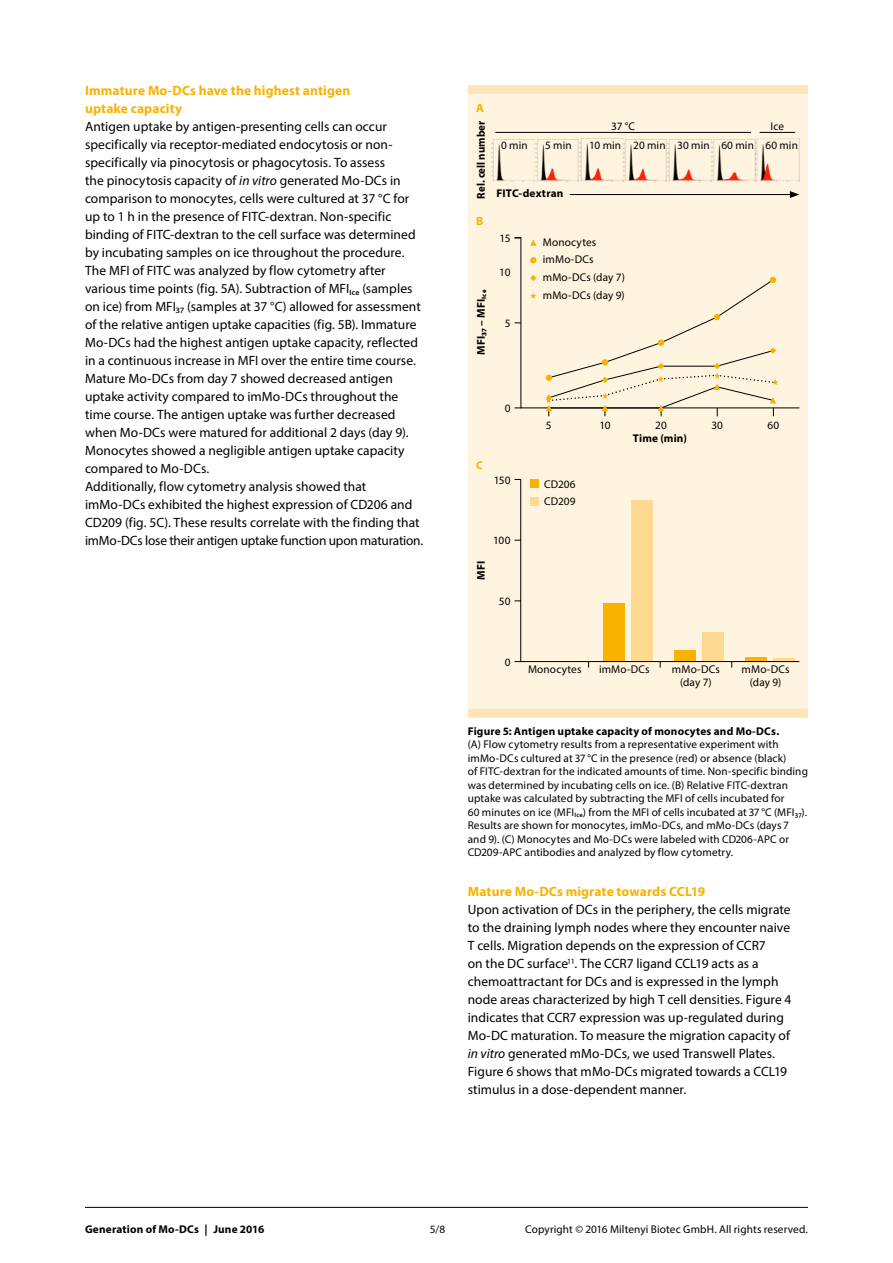
<style>
.page{position:relative;width:893px;height:1263px;background:#fff}
.page>*{position:absolute;margin:0;border:0;box-sizing:border-box;transform-origin:0 0}
.t1{font:13.5px/18px "Myriad Pro";letter-spacing:.005em;color:#000}
.t2{font:700 13.5px/18px "Myriad Pro";letter-spacing:.01em;color:#f9b200}
.t3{font:700 12px "Myriad Pro";color:#f9b200}
.t4{font:11.25px/13.5px "Myriad Pro";letter-spacing:.01em;color:#000}
.t5{font:700 11.25px "Myriad Pro";letter-spacing:.015em;color:#000}
.t6{font:700 11.25px "Myriad Pro";color:#f9b200}
.s1{font-style:italic}
</style>
<div class="page">
<svg style="left:468px;top:85px;width:340px;height:633px;background:#ffe4b7"></svg>
<div style="left:468px;top:94px;width:340px;height:614px;background:#fff4e0"></div>
<hr style="left:570px;top:194px;width:222px;height:1px;background:#000">
<svg style="left:790px;top:191px;width:9px;height:7px"></svg>
<img style="left:491px;top:139px;width:308px;height:43px">
<hr style="left:495px;top:132px;width:256px;height:1px;background:#000">
<hr style="left:760px;top:132px;width:35px;height:1px;background:#000">
<div style="left:520px;top:236px;width:280px;height:173px;background:#fff4e0"></div>
<svg style="left:545px;top:276px;width:233px;height:140px;background:#f7ecd6"></svg>
<svg style="left:520px;top:478px;width:280px;height:184px;background:#faebcd"></svg>
<hr style="left:85px;top:1207px;width:723px;height:1px;background:#000">
<p class="t2" style="left:85px;top:81px;width:267px">Immature Mo-DCs have the highest antigen uptake capacity</p>
<p class="t1" style="left:85px;top:117px;width:340px">Antigen uptake by antigen-presenting cells can occur specifically via receptor-mediated endocytosis or non&shy;specifically via pinocytosis or phagocytosis. To assess<br>the pinocytosis capacity of <span class="s1">in vitro</span> generated Mo-DCs in comparison to monocytes, cells were cultured at 37 °C for up to 1 h in the presence of FITC-dextran. Non-specific binding of FITC-dextran to the cell surface was determined by incubating samples on ice throughout the procedure.<br>The MFI of FITC was analyzed by flow cytometry after various time points (fig. 5A). Subtraction of MFI<sub>Ice</sub> (samples on ice) from MFI₃₇ (samples at 37 °C) allowed for assessment of the relative antigen uptake capacities (fig. 5B). Immature Mo-DCs had the highest antigen uptake capacity, reflected in a continuous increase in MFI over the entire time course.<br>Mature Mo-DCs from day 7 showed decreased antigen uptake activity compared to imMo-DCs throughout the time course. The antigen uptake was further decreased when Mo-DCs were matured for additional 2 days (day 9).<br>Monocytes showed a negligible antigen uptake capacity compared to Mo-DCs.<br>Additionally, flow cytometry analysis showed that imMo-DCs exhibited the highest expression of CD206 and CD209 (fig. 5C). These results correlate with the finding that imMo-DCs lose their antigen uptake function upon maturation.</p>
<p class="t5" style="left:474px;top:199px;width:80px;rotate:-90deg">Rel. cell number</p>
<p class="t3" style="left:476px;top:100px;width:9px">A</p>
<p class="t4" style="left:611px;top:119px;width:25px">37 °C</p>
<p class="t4" style="left:771px;top:119px;width:15px">Ice</p>
<p class="t4" style="left:501px;top:138px;width:28px">0 min</p>
<p class="t4" style="left:545px;top:138px;width:28px">5 min</p>
<p class="t4" style="left:589px;top:138px;width:210px">10 min 20 min 30 min 60 min 60 min</p>
<p class="t5" style="left:497px;top:186px;width:68px">FITC-dextran</p>
<p class="t3" style="left:476px;top:213px;width:9px">B</p>
<p class="t4" style="left:499px;top:231px;width:12px">15</p>
<p class="t4" style="left:499px;top:265px;width:13px">10</p>
<p class="t4" style="left:543px;top:233px;width:84px;line-height:17.7px">Monocytes imMo-DCs mMo-DCs (day 7) mMo-DCs (day 9)</p>
<p class="t5" style="left:474px;top:355px;width:67px;rotate:-90deg">MFI₃₇ – MFI<sub>Ice</sub></p>
<p class="t4" style="left:505px;top:316px;width:7px">5</p>
<p class="t4" style="left:505px;top:401px;width:7px">0</p>
<p class="t4" style="left:546px;top:418px;width:7px">5</p>
<p class="t4" style="left:599px;top:418px;width:13px">10</p>
<p class="t4" style="left:655px;top:418px;width:13px">20</p>
<p class="t4" style="left:711px;top:418px;width:13px">30</p>
<p class="t4" style="left:767px;top:418px;width:13px">60</p>
<p class="t5" style="left:633px;top:430px;width:56px">Time (min)</p>
<p class="t6" style="left:476px;top:458px;width:8px">C</p>
<p class="t4" style="left:494px;top:473px;width:18px">150</p>
<p class="t4" style="left:544px;top:475px;width:33px;line-height:17.7px">CD206<br>CD209</p>
<p class="t4" style="left:493px;top:534px;width:19px">100</p>
<p class="t5" style="left:474px;top:580px;width:20px;rotate:-90deg">MFI</p>
<p class="t4" style="left:499px;top:594px;width:13px">50</p>
<p class="t4" style="left:505px;top:655px;width:7px">0</p>
<p class="t4" style="left:528px;top:662px;width:55px">Monocytes</p>
<p class="t4" style="left:742px;top:662px;width:50px;text-align:center">mMo-DCs (day 9)</p>
<p class="t4" style="left:599px;top:662px;width:52px">imMo-DCs</p>
<p class="t4" style="left:672px;top:662px;width:50px;text-align:center">mMo-DCs (day 7)</p>
<p class="t5" style="left:468px;top:724px;width:313px">Figure 5: Antigen uptake capacity of monocytes and Mo-DCs.</p>
<p class="t4" style="left:468px;top:737px;width:342px">(A) Flow cytometry results from a representative experiment with imMo-DCs cultured at 37 °C in the presence (red) or absence (black)<br>of FITC-dextran for the indicated amounts of time. Non-specific binding was determined by incubating cells on ice. (B) Relative FITC-dextran uptake was calculated by subtracting the MFI of cells incubated for<br>60 minutes on ice (MFI<sub>Ice</sub>) from the MFI of cells incubated at 37 °C (MFI₃₇).<br>Results are shown for monocytes, imMo-DCs, and mMo-DCs (days 7 and 9). (C) Monocytes and Mo-DCs were labeled with CD206-APC or CD209-APC antibodies and analyzed by flow cytometry.</p>
<p class="t2" style="left:468px;top:882px;width:239px">Mature Mo-DCs migrate towards CCL19</p>
<p class="t1" style="left:468px;top:900px;width:325px">Upon activation of DCs in the periphery, the cells migrate to the draining lymph nodes where they encounter naive T cells. Migration depends on the expression of CCR7<br>on the DC surface<sup>11</sup>. The CCR7 ligand CCL19 acts as a chemoattractant for DCs and is expressed in the lymph node areas characterized by high T cell densities. Figure 4 indicates that CCR7 expression was up-regulated during Mo-DC maturation. To measure the migration capacity of <span class="s1">in vitro</span> generated mMo-DCs, we used Transwell Plates.<br>Figure 6 shows that mMo-DCs migrated towards a CCL19 stimulus in a dose-dependent manner.</p>
<p class="t5" style="left:85px;top:1222px;width:181px">Generation of Mo-DCs | June 2016</p>
<p class="t4" style="left:430px;top:1222px;width:17px">5/8</p>
<p class="t4" style="left:525px;top:1222px;width:284px">Copyright © 2016 Miltenyi Biotec GmbH. All rights reserved.</p>
</div>
